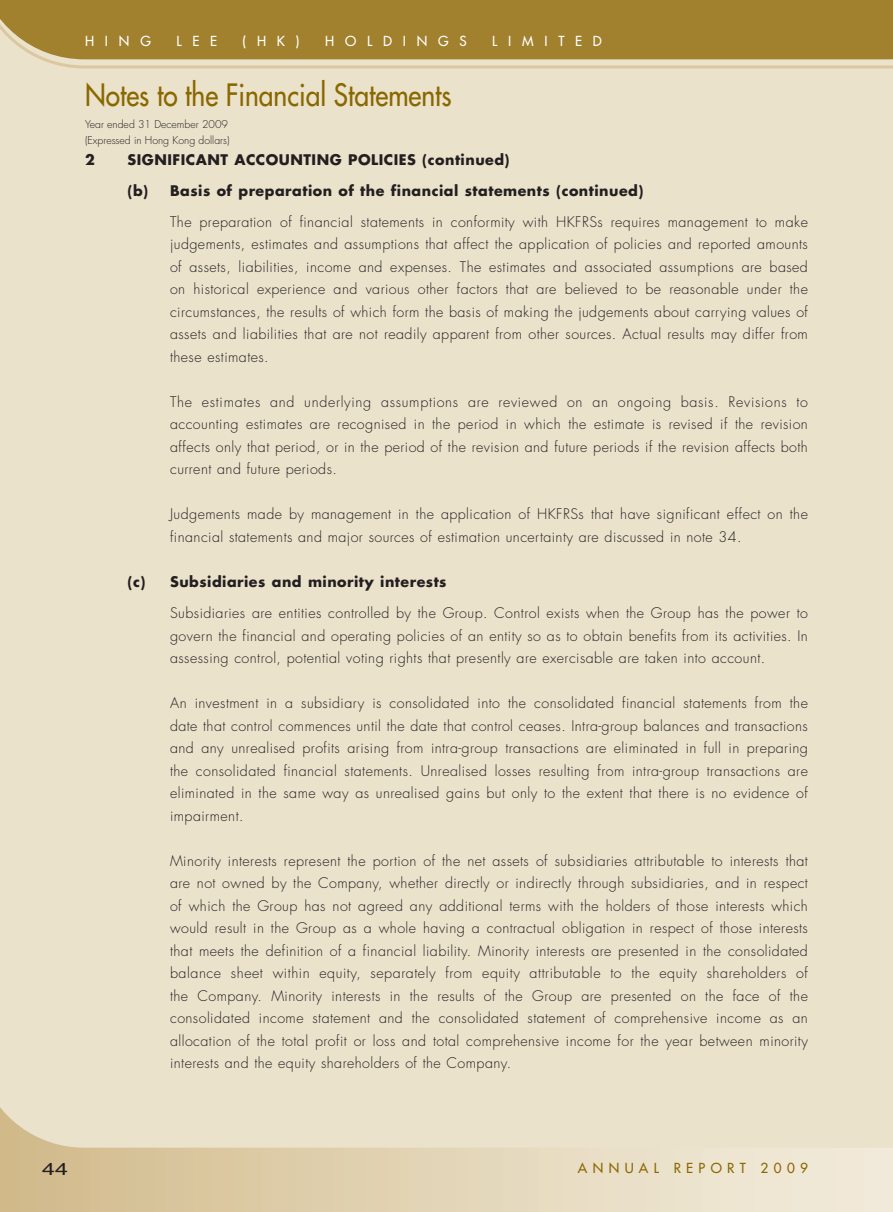
<style>
.page{position:relative;width:893px;height:1212px;background:#ebe2cc}
.page>*{position:absolute;margin:0;border:0;box-sizing:border-box;transform-origin:0 0}
.t1{font:500 30px "Futura Std";color:#8a6800;scale:.88 1}
.t2{font:16.8px "M Hei HK Bold B5 pc H";color:#231f20;scale:1.4 1}
.t3{font:300 14.25px/22.5px "Futura Std";letter-spacing:.03em;color:#231f20;text-align:justify}
.t4{font:700 14.25px/31px "Futura Std";letter-spacing:.035em;color:#231f20}
.t5{font:500 13.5px "Futura Std";letter-spacing:.8em;color:#fff}
.t6{font:500 13.5px "Futura Std";letter-spacing:.405em;color:#8a6800}
.t7{font:300 10.5px/15.8px "Futura Std";color:#231f20}
</style>
<div class="page">
<svg style="left:0;top:0;width:893px;height:68px;background:#ab8d43"></svg>
<svg style="left:0;top:1107px;width:893px;height:105px"></svg>
<p class="t5" style="left:85px;top:33px;width:67px">HING</p>
<p class="t5" style="left:176px;top:33px;width:42px">LEE</p>
<p class="t5" style="left:243px;top:33px;width:58px">(HK)</p>
<p class="t5" style="left:325px;top:33px;width:143px">HOLDINGS</p>
<p class="t5" style="left:492px;top:33px;width:111px">LIMITED</p>
<h1 class="t1" style="left:85px;top:78px;width:418px">Notes to the Financial Statements</h1>
<p class="t7" style="left:85px;top:118px;width:146px">Year ended 31 December 2009 (Expressed in Hong Kong dollars)</p>
<p class="t4" style="left:85px;top:146px;width:11px">2</p>
<p class="t4" style="left:128px;top:146px;width:517px">SIGNIFICANT ACCOUNTING POLICIES (continued)<br>(b) Basis of preparation of the financial statements (continued)</p>
<p class="t3" style="left:170px;top:212px;width:639px">The preparation of financial statements in conformity with HKFRSs requires management to make judgements, estimates and assumptions that affect the application of policies and reported amounts of assets, liabilities, income and expenses. The estimates and associated assumptions are based on historical experience and various other factors that are believed to be reasonable under the circumstances, the results of which form the basis of making the judgements about carrying values of assets and liabilities that are not readily apparent from other sources. Actual results may differ from these estimates.</p>
<p class="t3" style="left:170px;top:392px;width:639px">The estimates and underlying assumptions are reviewed on an ongoing basis. Revisions to accounting estimates are recognised in the period in which the estimate is revised if the revision affects only that period, or in the period of the revision and future periods if the revision affects both current and future periods.</p>
<p class="t3" style="left:170px;top:505px;width:639px">Judgements made by management in the application of HKFRSs that have significant effect on the financial statements and major sources of estimation uncertainty are discussed in note 34.</p>
<p class="t4" style="left:128px;top:568px;width:321px">(c) Subsidiaries and minority interests</p>
<p class="t3" style="left:170px;top:603px;width:639px">Subsidiaries are entities controlled by the Group. Control exists when the Group has the power to govern the financial and operating policies of an entity so as to obtain benefits from its activities. In assessing control, potential voting rights that presently are exercisable are taken into account.</p>
<p class="t3" style="left:170px;top:693px;width:639px">An investment in a subsidiary is consolidated into the consolidated financial statements from the date that control commences until the date that control ceases. Intra-group balances and transactions and any unrealised profits arising from intra-group transactions are eliminated in full in preparing the consolidated financial statements. Unrealised losses resulting from intra-group transactions are eliminated in the same way as unrealised gains but only to the extent that there is no evidence of impairment.</p>
<p class="t3" style="left:170px;top:851px;width:639px">Minority interests represent the portion of the net assets of subsidiaries attributable to interests that are not owned by the Company, whether directly or indirectly through subsidiaries, and in respect of which the Group has not agreed any additional terms with the holders of those interests which would result in the Group as a whole having a contractual obligation in respect of those interests that meets the definition of a financial liability. Minority interests are presented in the consolidated balance sheet within equity, separately from equity attributable to the equity shareholders of the Company. Minority interests in the results of the Group are presented on the face of the consolidated income statement and the consolidated statement of comprehensive income as an allocation of the total profit or loss and total comprehensive income for the year between minority interests and the equity shareholders of the Company.</p>
<p class="t2" style="left:42px;top:1162px;width:20px">44</p>
<p class="t6" style="left:578px;top:1160px;width:232px">ANNUAL REPORT 2009</p>
</div>
